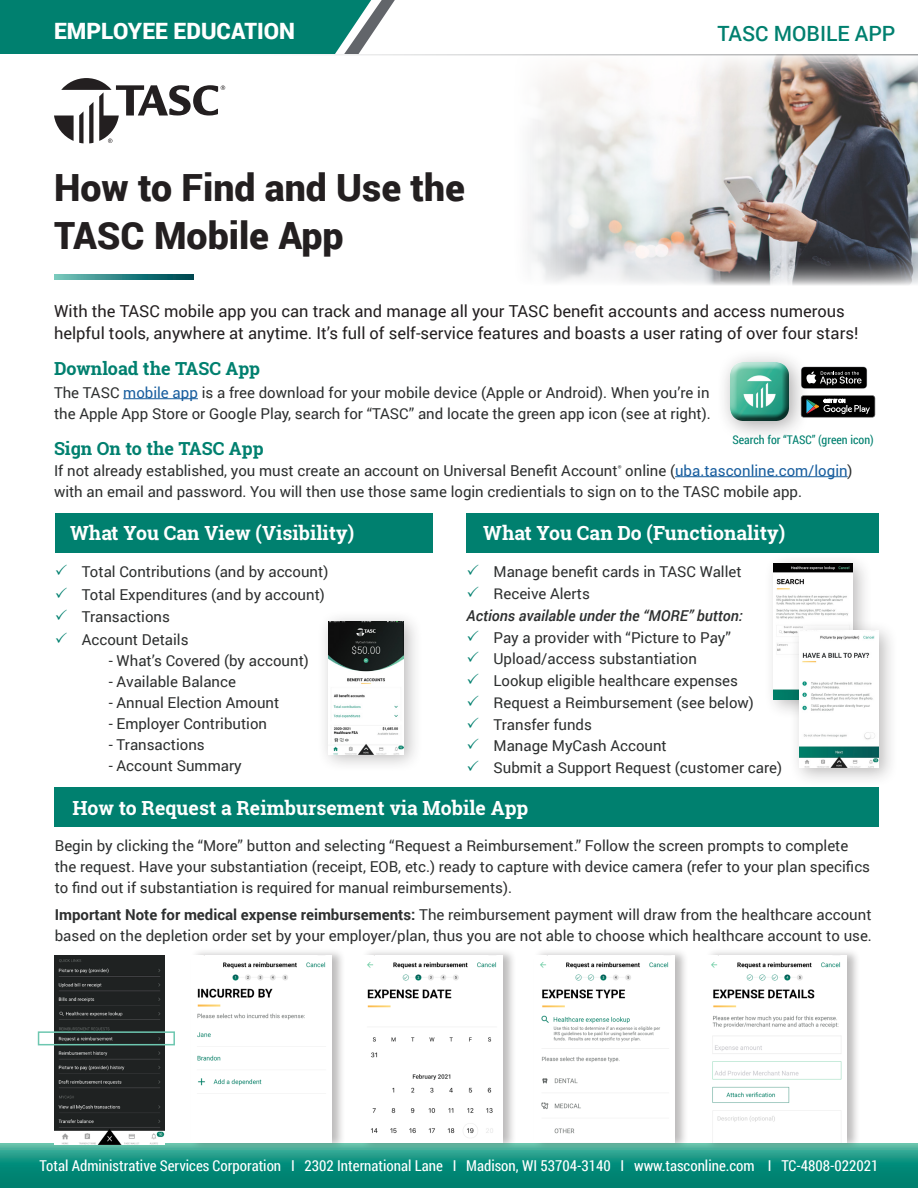
<style>
.page{position:relative;width:918px;height:1188px;background:#fff}
.page>*{position:absolute;margin:0;border:0;box-sizing:border-box;transform-origin:0 0}
.t1{font:900 37.5px/48px "Roboto";color:#231f20}
.t2{font:900 22.5px "Roboto";color:#fff}
.t3{font:500 21px "Roboto";color:#00806f}
.t4{font:700 19.5px "Roboto Slab";color:#fff}
.t5{font:700 18px "Roboto Slab";color:#00806f}
.t6{font:16.5px/22.5px "Roboto";color:#231f20}
.t7{font:15px/21px "Roboto";color:#2d2f2f}
.t8{font:15px "Roboto Condensed";color:#fff}
.t9{font:italic 500 15px "Roboto";color:#2d2f2f}
.Sub_2{font:12px "Roboto Condensed";color:#00806f}
.s1{color:#175d9e}
.s2{font-weight:700}
</style>
<div class="page">
<hr style="left:123px;top:398px;width:75px;height:1px;background:#175d9e">
<hr style="left:675px;top:476px;width:173px;height:1px;background:#175d9e">
<svg style="left:0;top:0;width:395px;height:54px;background:#148778"></svg>
<svg style="left:54px;top:78px;width:171px;height:65px"></svg>
<svg style="left:54px;top:275px;width:139px;height:5px"></svg>
<hr style="left:0;top:54px;width:918px;height:2px;background:#9d9fa1">
<svg style="left:0;top:1144px;width:918px;height:44px;background:#0e8f7d"></svg>
<img style="left:510px;top:54px;width:408px;height:231px">
<div style="left:55px;top:513px;width:378px;height:39px;background:#00806f"></div>
<div style="left:717px;top:348px;width:94px;height:94px;background:#231f20;opacity:.4"></div>
<div style="left:730px;top:361px;width:60px;height:52px;background:#fff;opacity:.75"></div>
<div style="left:730px;top:365px;width:60px;height:56px;background:#231f20;opacity:.75"></div>
<svg style="left:801px;top:367px;width:66px;height:22px"></svg>
<svg style="left:801px;top:395px;width:74px;height:22px;background:#2f3131"></svg>
<div style="left:466px;top:513px;width:413px;height:39px;background:#00806f"></div>
<div style="left:55px;top:787px;width:824px;height:40px;background:#00806f"></div>
<div style="left:317px;top:610px;width:106px;height:163px;background:#231f20;opacity:.3"></div>
<img style="left:328px;top:622px;width:76px;height:132px">
<div style="left:533px;top:948px;width:156px;height:202px;background:#231f20;opacity:.3"></div>
<img style="left:534px;top:956px;width:141px;height:187px">
<div style="left:190px;top:948px;width:156px;height:202px;background:#231f20;opacity:.3"></div>
<img style="left:191px;top:956px;width:141px;height:187px">
<div style="left:361px;top:948px;width:156px;height:202px;background:#231f20;opacity:.3"></div>
<img style="left:362px;top:956px;width:140px;height:187px">
<div style="left:705px;top:948px;width:156px;height:202px;background:#231f20;opacity:.3"></div>
<img style="left:706px;top:956px;width:140px;height:187px">
<img style="left:55px;top:956px;width:109px;height:188px">
<div style="left:38px;top:1031px;width:137px;height:14px;border:2px solid #6dc7b0"></div>
<div style="left:763px;top:553px;width:110px;height:166px;background:#231f20;opacity:.3"></div>
<img style="left:774px;top:564px;width:79px;height:136px">
<div style="left:789px;top:620px;width:110px;height:167px;background:#231f20;opacity:.3"></div>
<img style="left:799px;top:631px;width:79px;height:137px">
<p class="t2" style="left:54px;top:15px;width:242px">EMPLOYEE EDUCATION</p>
<p class="t3" style="left:717px;top:18px;width:180px">TASC MOBILE APP</p>
<p class="t1" style="left:54px;top:162px;width:412px">How to Find and Use the<br>TASC Mobile App</p>
<p class="t6" style="left:54px;top:299px;width:806px">With the TASC mobile app you can track and manage all your TASC benefit accounts and access numerous helpful tools, anywhere at anytime. It’s full of self-service features and boasts a user rating of over four stars!</p>
<p class="t5" style="left:54px;top:356px;width:208px">Download the TASC App</p>
<p class="t7" style="left:54px;top:381px;width:657px">The TASC <span class="s1">mobile app</span> is a free download for your mobile device (Apple or Android). When you’re in</p>
<p class="t7" style="left:54px;top:402px;width:658px">the Apple App Store or Google Play, search for “TASC” and locate the green app icon (see at right).</p>
<p class="t5" style="left:54px;top:436px;width:211px">Sign On to the TASC App</p>
<p class="t7" style="left:54px;top:459px;width:800px">If not already established, you must create an account on Universal Benefit Account<sup>®</sup> online (<span class="s1">uba.tasconline.com/login</span>) with an email and password. You will then use those same login credientials to sign on to the TASC mobile app.</p>
<p class="Sub_2" style="left:733px;top:432px;width:143px">Search for “TASC” (green icon)</p>
<p class="t4" style="left:483px;top:519px;width:304px">What You Can Do (Functionality)</p>
<p class="t7" style="left:494px;top:561px;width:250px">Manage benefit cards in TASC Wallet</p>
<p class="t7" style="left:494px;top:583px;width:98px">Receive Alerts</p>
<p class="t9" style="left:466px;top:605px;width:278px">Actions available under the “MORE” button:</p>
<p class="t7" style="left:494px;top:626px;width:239px">Pay a provider with “Picture to Pay”</p>
<p class="t7" style="left:494px;top:648px;width:205px">Upload/access substantiation</p>
<p class="t7" style="left:494px;top:670px;width:246px">Lookup eligible healthcare expenses</p>
<p class="t7" style="left:494px;top:691px;width:262px">Request a Reimbursement (see below)</p>
<p class="t7" style="left:494px;top:713px;width:100px">Transfer funds</p>
<p class="t7" style="left:494px;top:735px;width:175px">Manage MyCash Account</p>
<p class="t7" style="left:494px;top:757px;width:290px">Submit a Support Request (customer care)</p>
<p class="t4" style="left:72px;top:794px;width:458px">How to Request a Reimbursement via Mobile App</p>
<p class="t7" style="left:55px;top:834px;width:817px">Begin by clicking the “More” button and selecting “Request a Reimbursement.” Follow the screen prompts to complete the request. Have your substantiation (receipt, EOB, etc.) ready to capture with device camera (refer to your plan specifics to find out if substantiation is required for manual reimbursements).</p>
<p class="t7" style="left:55px;top:904px;width:819px"><span class="s2">Important Note for medical expense reimbursements:</span> The reimbursement payment will draw from the healthcare account based on the depletion order set by your employer/plan, thus you are not able to choose which healthcare account to use.</p>
<p class="t4" style="left:70px;top:519px;width:286px">What You Can View (Visibility)</p>
<p class="t7" style="left:82px;top:561px;width:248px">Total Contributions (and by account)</p>
<p class="t7" style="left:82px;top:583px;width:245px">Total Expenditures (and by account)</p>
<p class="t7" style="left:82px;top:606px;width:90px">Transactions</p>
<p class="t7" style="left:82px;top:628px;width:108px">Account Details</p>
<p class="t7" style="left:109px;top:649px;width:202px">- What’s Covered (by account)</p>
<p class="t7" style="left:109px;top:670px;width:129px">- Available Balance</p>
<p class="t7" style="left:109px;top:691px;width:172px">- Annual Election Amount</p>
<p class="t7" style="left:109px;top:712px;width:160px">- Employer Contribution</p>
<p class="t7" style="left:109px;top:733px;width:97px">- Transactions</p>
<p class="t7" style="left:109px;top:754px;width:135px">- Account Summary</p>
<p class="t8" style="left:39px;top:1156px;width:841px">Total Administrative Services Corporation I 2302 International Lane I Madison, WI 53704-3140 I www.tasconline.com I TC-4808-022021</p>
</div>
